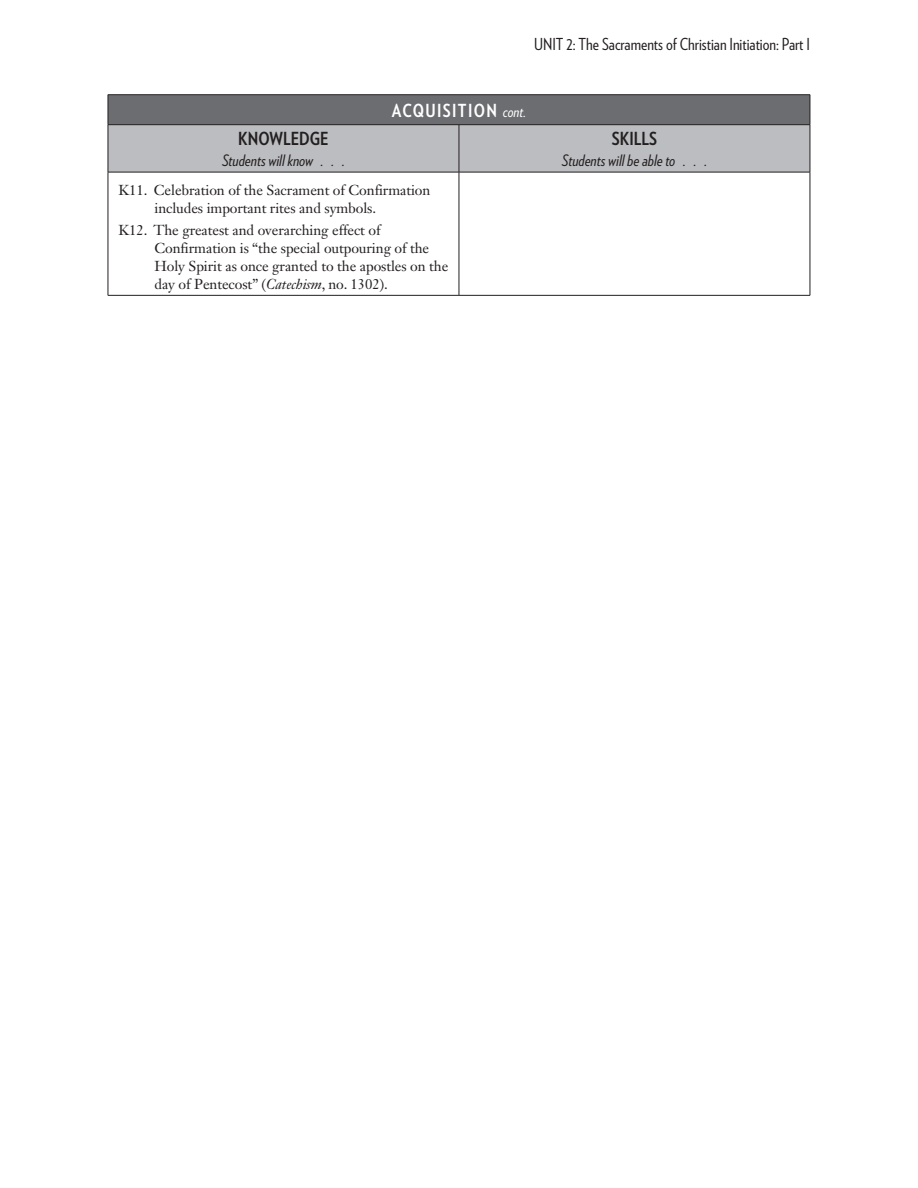
<style>
.page{position:relative;width:918px;height:1188px;background:#fff}
.page>*{position:absolute;margin:0;border:0;box-sizing:border-box;transform-origin:0 0}
.t1{font:700 18px "Verlag Condensed";letter-spacing:.075em;color:#fff}
.t2{font:700 18px "Verlag Condensed";color:#231f20}
.t3{font:16.5px "Verlag Condensed";color:#231f20}
.t4{font:italic 15.75px "Verlag Condensed";color:#231f20}
.t5{font:14.25px/18px "Janson Text LT Std";letter-spacing:-.005em;color:#231f20}
.s1{font-weight:400;font-style:italic;font-size:15px}
.s2{font-style:italic}
</style>
<div class="page">
<hr style="left:108px;top:94px;width:351px;height:1px;background:#231f20">
<hr style="left:459px;top:94px;width:351px;height:1px;background:#231f20">
<svg style="left:108px;top:95px;width:703px;height:77px;background:#9b9c9f"></svg>
<hr style="left:108px;top:124px;width:351px;height:1px;background:#231f20">
<hr style="left:108px;top:125px;width:1px;height:47px;background:#231f20">
<hr style="left:459px;top:124px;width:351px;height:1px;background:#231f20">
<hr style="left:459px;top:125px;width:1px;height:47px;background:#231f20">
<hr style="left:810px;top:125px;width:1px;height:47px;background:#231f20">
<hr style="left:108px;top:172px;width:351px;height:1px;background:#231f20">
<hr style="left:108px;top:172px;width:1px;height:123px;background:#231f20">
<hr style="left:459px;top:172px;width:351px;height:1px;background:#231f20">
<hr style="left:459px;top:172px;width:1px;height:123px;background:#231f20">
<hr style="left:810px;top:172px;width:1px;height:123px;background:#231f20">
<hr style="left:108px;top:295px;width:351px;height:1px;background:#231f20">
<hr style="left:459px;top:295px;width:351px;height:1px;background:#231f20">
<p class="t3" style="left:534px;top:33px;width:277px">UNIT 2: The Sacraments of Christian Initiation: Part I</p>
<p class="t2" style="left:238px;top:125px;width:92px">KNOWLEDGE</p>
<p class="t4" style="left:222px;top:149px;width:124px">Students will know . . .</p>
<p class="t1" style="left:392px;top:97px;width:136px">ACQUISITION <span class="s1">cont.</span></p>
<p class="t5" style="left:154px;top:181px;width:278px;text-indent:-36px">K11. Celebration of the Sacrament of Confirmation includes important rites and symbols.</p>
<p class="t5" style="left:154px;top:221px;width:295px;text-indent:-36px">K12. The greatest and overarching effect of Confirmation is “the special outpouring of the Holy Spirit as once granted to the apostles on the day of Pentecost” (<span class="s2">Catechism</span>, no. 1302).</p>
<p class="t2" style="left:612px;top:125px;width:46px">SKILLS</p>
<p class="t4" style="left:562px;top:149px;width:147px">Students will be able to . . .</p>
</div>
